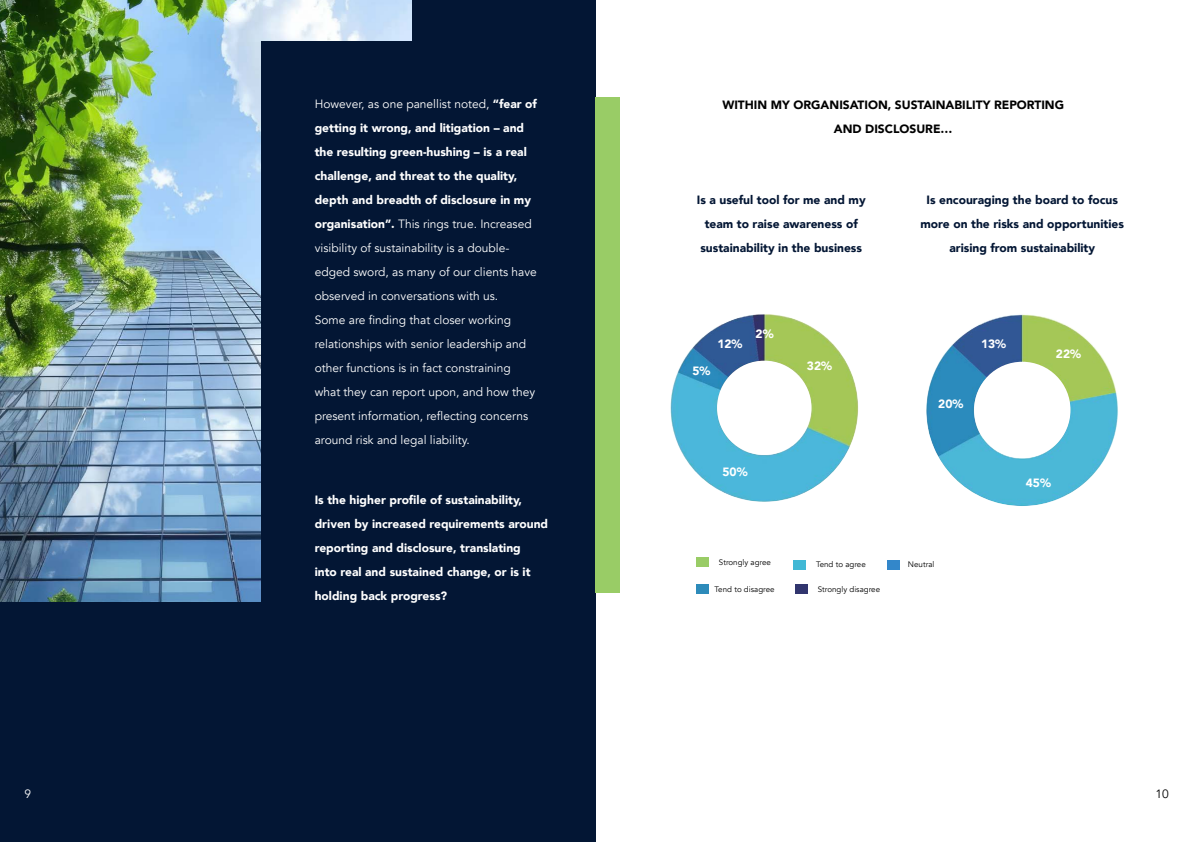
<style>
.page{position:relative;width:1191px;height:842px;background:#fff}
.page>*{position:absolute;margin:0;border:0;box-sizing:border-box;transform-origin:0 0}
.t1{font:12px/24px "Avenir";color:#fff}
.t2{font:900 12px/24px "Avenir";color:#fff}
.t3{font:900 12px/24px "Avenir";color:#031634;text-align:center}
.t4{font:900 12px/24px "Avenir";color:#000;text-align:center}
.t5{font:12px "Avenir";color:#000}
.t6{font:8px "Avenir";color:#000}
.s1{font-weight:900}
</style>
<div class="page">
<div style="left:0;top:0;width:595px;height:842px;background:#031634"></div>
<img style="left:0;top:0;width:411px;height:602px">
<div style="left:261px;top:41px;width:334px;height:625px;background:#031634"></div>
<img style="left:926px;top:314px;width:192px;height:192px">
<img style="left:670px;top:314px;width:188px;height:188px">
<div style="left:795px;top:584px;width:12px;height:9px;background:#31356e"></div>
<div style="left:696px;top:557px;width:13px;height:9px;background:#9c6"></div>
<div style="left:793px;top:560px;width:13px;height:9px;background:#41b8d5"></div>
<div style="left:696px;top:585px;width:13px;height:9px;background:#2d8bba"></div>
<div style="left:887px;top:560px;width:12px;height:10px;background:#3387ca"></div>
<div style="left:595px;top:97px;width:24px;height:495px;background:#9c6"></div>
<p class="t1" style="left:315px;top:92px;width:224px">However, as one panellist noted, <span class="s1">“fear of getting it wrong, and litigation – and the resulting green-hushing – is a real challenge, and threat to the quality, depth and breadth of disclosure in my organisation”.</span> This rings true. Increased visibility of sustainability is a double&shy;edged sword, as many of our clients have observed in conversations with us.<br>Some are finding that closer working relationships with senior leadership and other functions is in fact constraining what they can report upon, and how they present information, reflecting concerns around risk and legal liability.</p>
<p class="t2" style="left:315px;top:488px;width:235px">Is the higher profile of sustainability, driven by increased requirements around reporting and disclosure, translating<br>into real and sustained change, or is it holding back progress?</p>
<p class="t4" style="left:722px;top:93px;width:343px">WITHIN MY ORGANISATION, SUSTAINABILITY REPORTING<br>AND DISCLOSURE…</p>
<p class="t3" style="left:697px;top:188px;width:170px">Is a useful tool for me and my team to raise awareness of sustainability in the business</p>
<p class="t3" style="left:920px;top:188px;width:205px">Is encouraging the board to focus more on the risks and opportunities arising from sustainability</p>
<p class="t2" style="left:717px;top:331px;width:27px">12%</p>
<p class="t2" style="left:692px;top:358px;width:19px">5%</p>
<p class="t2" style="left:755px;top:321px;width:19px">2%</p>
<p class="t2" style="left:807px;top:353px;width:27px">32%</p>
<p class="t2" style="left:722px;top:459px;width:27px">50%</p>
<p class="t6" style="left:719px;top:557px;width:54px">Strongly agree</p>
<p class="t6" style="left:816px;top:560px;width:51px">Tend to agree</p>
<p class="t6" style="left:714px;top:584px;width:61px">Tend to disagree</p>
<p class="t6" style="left:817px;top:584px;width:64px">Strongly disagree</p>
<p class="t2" style="left:981px;top:331px;width:27px">13%</p>
<p class="t2" style="left:938px;top:391px;width:27px">20%</p>
<p class="t2" style="left:1056px;top:341px;width:27px">22%</p>
<p class="t2" style="left:1025px;top:470px;width:27px">45%</p>
<p class="t6" style="left:908px;top:560px;width:28px">Neutral</p>
<p class="t1" style="left:25px;top:782px;width:8px">9</p>
<p class="t5" style="left:1155px;top:786px;width:15px">10</p>
</div>
